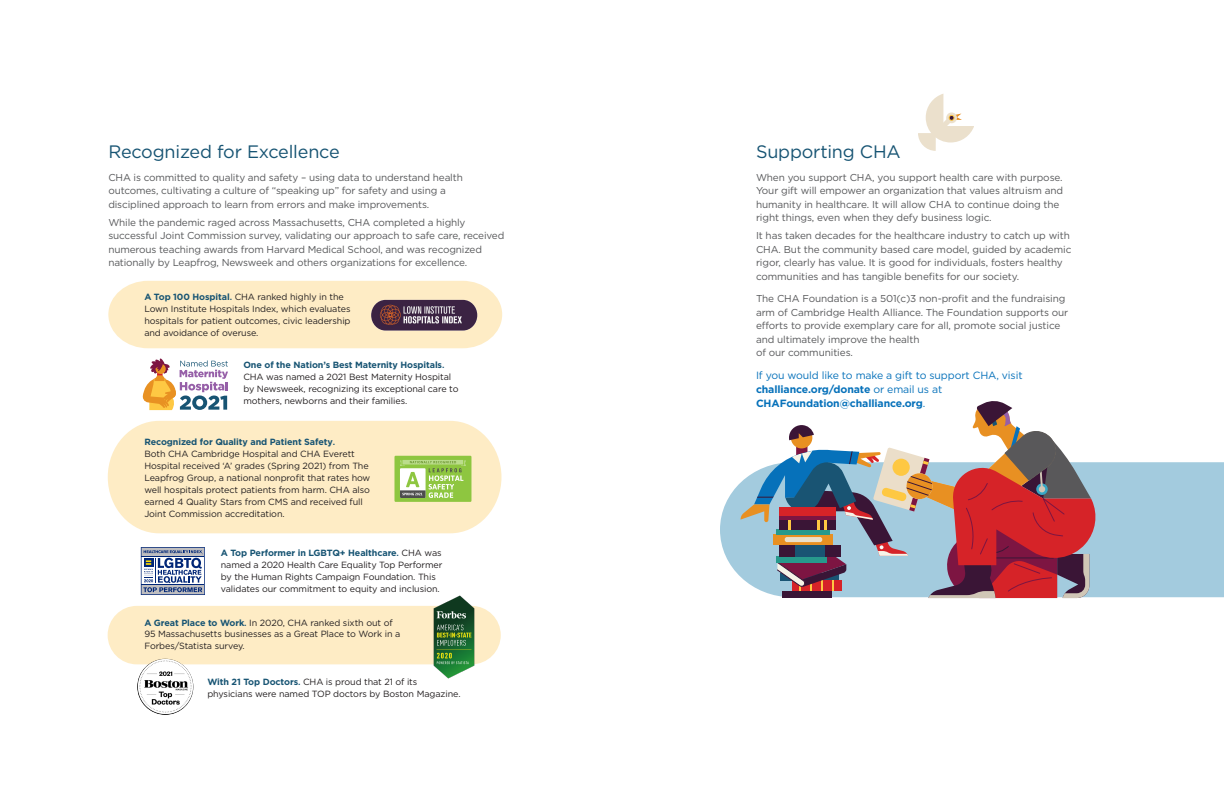
<style>
.page{position:relative;width:1224px;height:792px;background:#fff}
.page>*{position:absolute;margin:0;border:0;box-sizing:border-box;transform-origin:0 0}
.t1{font:18px "Gotham";letter-spacing:-.01em;color:#175473}
.t2{font:10.5px/14px "Gotham";letter-spacing:-.01em;color:#0671ba}
.t3{font:10px/13.5px "Gotham";letter-spacing:-.015em;color:#57585a}
.t4{font:9px/12px "Gotham";letter-spacing:-.01em;color:#231f20}
.s1{font-weight:700;color:#175473}
.s2{font-weight:500;color:#175473}
.s3{font-weight:700}
</style>
<div class="page">
<svg style="left:720px;top:462px;width:504px;height:135px;background:#a9cee0"></svg>
<svg style="left:918px;top:94px;width:56px;height:57px"></svg>
<svg style="left:741px;top:401px;width:357px;height:197px"></svg>
<div style="left:108px;top:606px;width:393px;height:58px;background:#feecc5;border-radius:29px"></div>
<div style="left:108px;top:421px;width:393px;height:112px;background:#feecc5"></div>
<div style="left:108px;top:281px;width:394px;height:67px;background:#feecc5"></div>
<div style="left:395px;top:456px;width:76px;height:46px;background:#8ec640"></div>
<div style="left:402px;top:459px;width:62px;height:6px;border:1px solid #8ec640"></div>
<svg style="left:400px;top:460px;width:66px;height:38px"></svg>
<svg style="left:140px;top:547px;width:1px;height:48px"></svg>
<svg style="left:141px;top:547px;width:64px;height:48px"></svg>
<img style="left:137px;top:659px;width:56px;height:56px;border-radius:28px">
<svg style="left:142px;top:358px;width:86px;height:52px"></svg>
<img style="left:371px;top:300px;width:106px;height:31px;border-radius:15px">
<img style="left:433px;top:595px;width:41px;height:84px">
<h1 class="t1" style="left:108px;top:141px;width:233px">Recognized for Excellence</h1>
<p class="t3" style="left:108px;top:170px;width:356px">CHA is committed to quality and safety – using data to understand health outcomes, cultivating a culture of “speaking up” for safety and using a disciplined approach to learn from errors and make improvements.</p>
<p class="t3" style="left:108px;top:215px;width:398px">While the pandemic raged across Massachusetts, CHA completed a highly successful Joint Commission survey, validating our approach to safe care, received numerous teaching awards from Harvard Medical School, and was recognized nationally by Leapfrog, Newsweek and others organizations for excellence.</p>
<p class="t4" style="left:144px;top:291px;width:208px"><span class="s1">A Top 100 Hospital</span><span class="s2">.</span> CHA ranked highly in the Lown Institute Hospitals Index, which evaluates hospitals for patient outcomes, civic leadership and avoidance of overuse.</p>
<p class="t4" style="left:243px;top:359px;width:217px"><span class="s1">One of the Nation’s Best Maternity Hospitals</span><span class="s2">.<br></span>CHA was named a 2021 Best Maternity Hospital by Newsweek, recognizing its exceptional care to mothers, newborns and their families.</p>
<p class="t4" style="left:144px;top:436px;width:228px"><span class="s1">Recognized for Quality and Patient Safety</span><span class="s2">.<br></span>Both CHA Cambridge Hospital and CHA Everett Hospital received ‘A’ grades (Spring 2021) from The Leapfrog Group, a national nonprofit that rates how well hospitals protect patients from harm. CHA also earned 4 Quality Stars from CMS and received full Joint Commission accreditation.</p>
<p class="t4" style="left:221px;top:547px;width:223px"><span class="s1">A Top Performer in LGBTQ+ Healthcare</span><span class="s2">.</span> CHA was named a 2020 Health Care Equality Top Performer by the Human Rights Campaign Foundation. This validates our commitment to equity and inclusion.</p>
<p class="t4" style="left:144px;top:616px;width:257px"><span class="s1">A Great Place to Work</span><span class="s2">.</span> In 2020, CHA ranked sixth out of<br>95 Massachusetts businesses as a Great Place to Work in a<br>Forbes/Statista survey.</p>
<p class="t4" style="left:207px;top:675px;width:255px"><span class="s1">With 21 Top Doctors</span><span class="s2">.</span> CHA is proud that 21 of its physicians were named TOP doctors by Boston Magazine.</p>
<h1 class="t1" style="left:756px;top:141px;width:146px">Supporting CHA</h1>
<p class="t3" style="left:756px;top:170px;width:309px">When you support CHA, you support health care with purpose.<br>Your gift will empower an organization that values altruism and humanity in healthcare. It will allow CHA to continue doing the right things, even when they defy business logic.</p>
<p class="t3" style="left:756px;top:229px;width:317px">It has taken decades for the healthcare industry to catch up with CHA. But the community based care model, guided by academic rigor, clearly has value. It is good for individuals, fosters healthy communities and has tangible benefits for our society.</p>
<p class="t3" style="left:756px;top:292px;width:314px">The CHA Foundation is a 501(c)3 non-profit and the fundraising arm of Cambridge Health Alliance. The Foundation supports our efforts to provide exemplary care for all, promote social justice and ultimately improve the health<br>of our communities.</p>
<p class="t2" style="left:756px;top:368px;width:268px">If you would like to make a gift to support CHA, visit <span class="s3">challiance.org/donate</span> or email us at<br><span class="s3">CHAFoundation@challiance.org</span>.</p>
</div>
